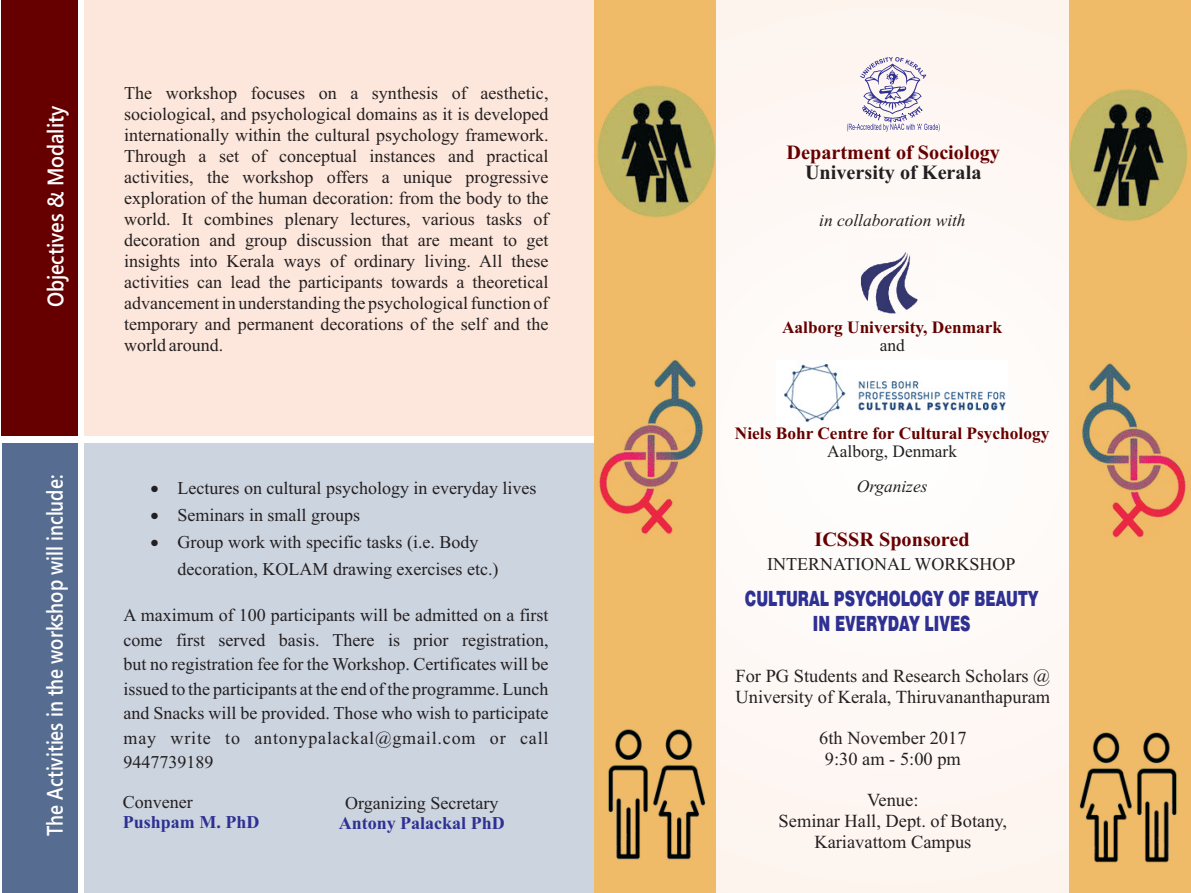
<style>
.page{position:relative;width:1191px;height:893px;background:#fff}
.page>*{position:absolute;margin:0;border:0;box-sizing:border-box;transform-origin:0 0}
.t1{font:600 22.5px "Segoe UI";color:#fff;scale:.83 1}
.t2{font:600 22.5px "Segoe UI";color:#fff;scale:.89 1}
.t3{font:900 21px/25.2px "Swiss 721 BT";color:#2e3092;text-align:center;scale:.69 1}
.t4{font:700 20.25px "Times New Roman";color:#600}
.t5{font:700 20.25px "Times New Roman";color:#231f20}
.t6{font:18.45px/20.7px "Times New Roman";color:#231f20;text-align:center}
.t7{font:18px/21px "Times New Roman";color:#231f20;text-align:justify}
.t8{font:700 18px "Times New Roman";color:#2e3092}
.t9{font:700 17.4px "Times New Roman";color:#600}
.t10{font:italic 17.4px "Times New Roman";color:#231f20}
.t11{font:17.4px "Times New Roman";color:#231f20}
</style>
<div class="page">
<div style="left:715px;top:0;width:354px;height:893px;background:#fef8f5"></div>
<div style="left:2px;top:0;width:76px;height:436px;background:#600"></div>
<div style="left:2px;top:443px;width:76px;height:450px;background:#566c90"></div>
<div style="left:84px;top:0;width:511px;height:435px;background:#fde7dc"></div>
<div style="left:84px;top:443px;width:512px;height:450px;background:#ccd4e0"></div>
<img style="left:594px;top:0;width:121px;height:892px">
<img style="left:1069px;top:0;width:121px;height:893px">
<svg style="left:847px;top:57px;width:92px;height:75px"></svg>
<img style="left:861px;top:252px;width:57px;height:62px">
<img style="left:784px;top:364px;width:222px;height:58px">
<p class="t2" style="left:47px;top:307px;width:228px;rotate:-90deg">Objectives &amp; Modality</p>
<p class="t7" style="left:124px;top:84px;width:426px">The workshop focuses on a synthesis of aesthetic, sociological, and psychological domains as it is developed internationally within the cultural psychology framework.<br>Through a set of conceptual instances and practical activities, the workshop offers a unique progressive exploration of the human decoration: from the body to the world. It combines plenary lectures, various tasks of decoration and group discussion that are meant to get insights into Kerala ways of ordinary living. All these activities can lead the participants towards a theoretical advancement in understanding the psychological function of temporary and permanent decorations of the self and the world around.</p>
<p class="t1" style="left:46px;top:836px;width:436px;rotate:-90deg">The Activities in the workshop will include:</p>
<p class="t7" style="left:151px;top:479px;width:387px">•Lectures on cultural psychology in everyday lives</p>
<p class="t7" style="left:151px;top:506px;width:211px">•Seminars in small groups</p>
<p class="t7" style="left:178px;top:530px;width:322px;line-height:27px;text-indent:-27px">•Group work with specific tasks (i.e. Body decoration, KOLAM drawing exercises etc.)</p>
<p class="t7" style="left:124px;top:604px;width:426px;line-height:24.5px">A maximum of 100 participants will be admitted on a first come first served basis. There is prior registration, but no registration fee for the Workshop. Certificates will be issued to the participants at the end of the programme. Lunch and Snacks will be provided. Those who wish to participate may write to antonypalackal@gmail.com or call 9447739189</p>
<p class="t7" style="left:123px;top:793px;width:71px">Convener</p>
<p class="t8" style="left:123px;top:816px;width:138px">Pushpam M. PhD</p>
<p class="t7" style="left:345px;top:794px;width:155px">Organizing Secretary</p>
<p class="t8" style="left:339px;top:817px;width:168px">Antony Palackal PhD</p>
<p class="t4" style="left:786px;top:145px;width:215px">Department of Sociology</p>
<p class="t5" style="left:805px;top:166px;width:178px">University of Kerala</p>
<p class="t10" style="left:819px;top:214px;width:148px">in collaboration with</p>
<p class="t9" style="left:782px;top:321px;width:222px">Aalborg University, Denmark</p>
<p class="t11" style="left:879px;top:339px;width:27px">and</p>
<p class="t9" style="left:735px;top:427px;width:316px">Niels Bohr Centre for Cultural Psychology</p>
<p class="t11" style="left:827px;top:445px;width:131px">Aalborg, Denmark</p>
<p class="t10" style="left:857px;top:480px;width:72px">Organizes</p>
<p class="t4" style="left:814px;top:532px;width:157px">ICSSR Sponsored</p>
<p class="t7" style="left:767px;top:555px;width:250px">INTERNATIONAL WORKSHOP</p>
<p class="t3" style="left:745px;top:588px;width:427px">CULTURAL PSYCHOLOGY OF BEAUTY<br>IN EVERYDAY LIVES</p>
<p class="t6" style="left:735px;top:667px;width:316px;text-align:left">For PG Students and Research Scholars @<br>University of Kerala, Thiruvananthapuram</p>
<p class="t6" style="left:819px;top:729px;width:149px">6th November 2017<br>9:30 am - 5:00 pm</p>
<p class="t6" style="left:778px;top:791px;width:230px">Venue:<br>Seminar Hall, Dept. of Botany,<br>Kariavattom Campus</p>
</div>
